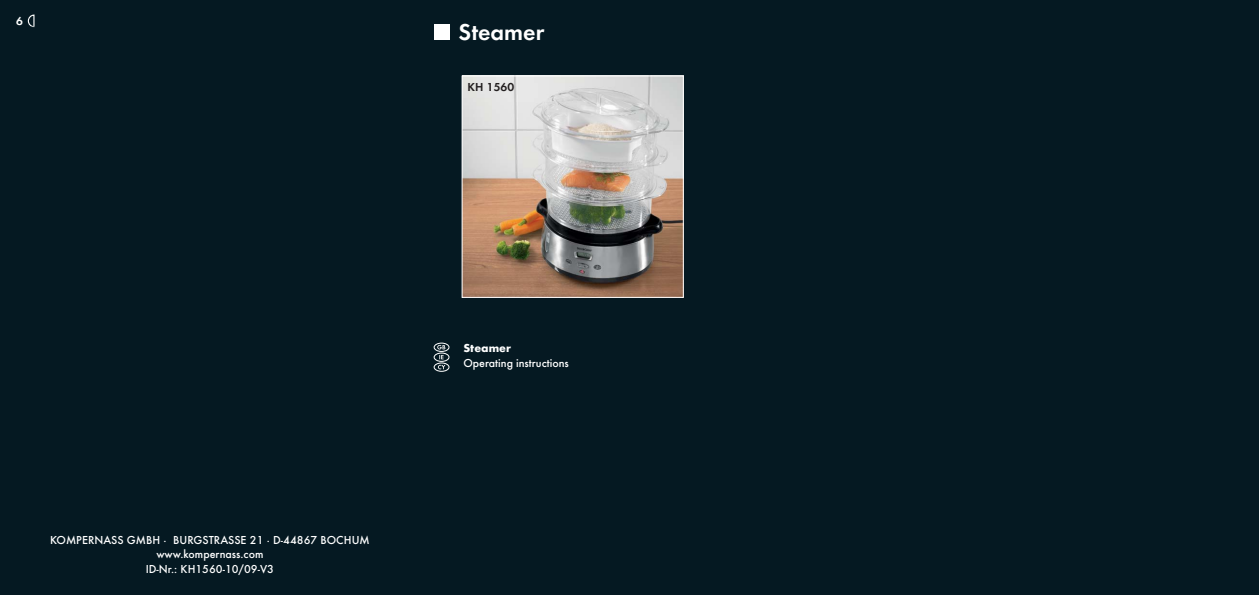
<style>
.page{position:relative;width:1259px;height:595px;background:#fff}
.page>*{position:absolute;margin:0;border:0;box-sizing:border-box;transform-origin:0 0}
.t1{font:24px "Futura T Dem";color:#fff}
.t2{font:500 12px/14.4px "Futura T";color:#fff;text-align:center}
.t3{font:700 12px "Futura T";color:#fff}
.t4{font:12px "Futura T Dem";color:#231f20}
.t5{font:12px "Futura T Dem";color:#fff}
</style>
<div class="page">
<div style="left:0;top:0;width:1258px;height:594px;background:#051922"></div>
<img style="left:464px;top:78px;width:217px;height:217px">
<div style="left:462px;top:76px;width:221px;height:221px;border:1px solid #fff"></div>
<div style="left:434px;top:24px;width:15px;height:16px;background:#fff"></div>
<svg style="left:27px;top:15px;width:8px;height:10px"></svg>
<div style="left:24px;top:13px;width:15px;height:14px;border:1px solid #051922"></div>
<div style="left:14px;top:13px;width:11px;height:14px;background:#051922"></div>
<div style="left:434px;top:342px;width:15px;height:9px;border:1px solid #fff;border-radius:50%"></div>
<div style="left:434px;top:352px;width:15px;height:9px;border:1px solid #fff;border-radius:50%"></div>
<div style="left:434px;top:362px;width:15px;height:9px;border:1px solid #fff;border-radius:50%"></div>
<svg style="left:437px;top:344px;width:8px;height:25px"></svg>
<p class="t5" style="left:16px;top:16px;width:8px">6</p>
<h1 class="t1" style="left:458px;top:22px;width:87px">Steamer</h1>
<p class="t4" style="left:467px;top:82px;width:48px">KH 1560</p>
<p class="t2" style="left:50px;top:533px;width:321px">KOMPERNASS GMBH · BURGSTRASSE 21 · D-44867 BOCHUM www.kompernass.com<br>ID-Nr.: KH1560-10/09-V3</p>
<p class="t3" style="left:463px;top:343px;width:49px">Steamer</p>
<p class="t2" style="left:463px;top:356px;width:107px">Operating instructions</p>
</div>
